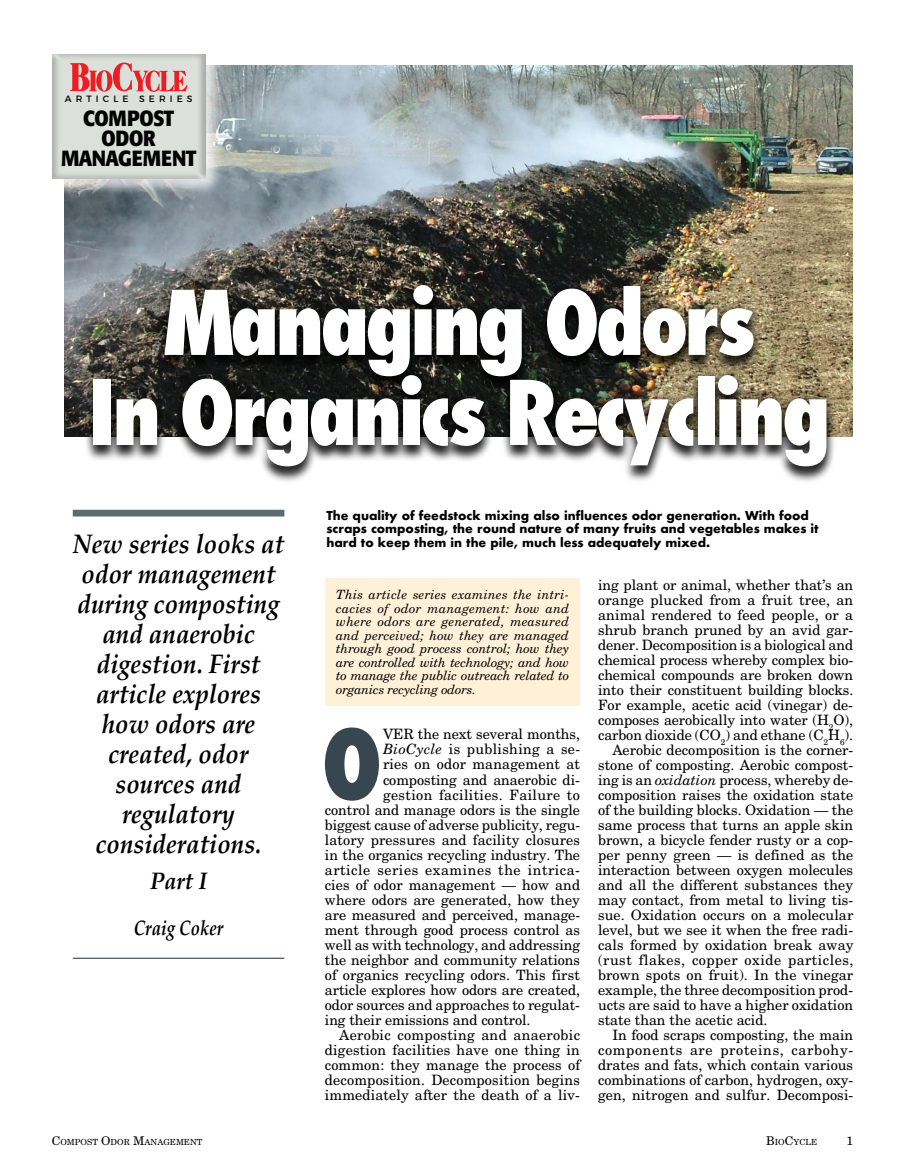
<style>
.page{position:relative;width:905px;height:1175px;background:#fff}
.page>*{position:absolute;margin:0;border:0;box-sizing:border-box;transform-origin:0 0}
.t1{font:800 condensed 93.9px "Futura";color:#37464f}
.t2{font:800 condensed 86.4px/90px "Futura";letter-spacing:-.05em;color:#fff;text-align:center}
.t3{font:italic 700 27px/30px "Palatino";color:#000;text-align:center;scale:.9 1}
.t4{font:italic 700 24px "Palatino";color:#000;scale:.9 1}
.t5{font:700 21.75px/20.4px "Formata";letter-spacing:-.01em;color:#000;text-align:center;scale:.9 1}
.t6{font:italic 700 21px "Palatino";color:#000;scale:.8 1}
.t7{font:14.25px "New Century Schlbk";color:#000}
.t8{font:14.25px "New Century Schlbk";letter-spacing:.025em;color:#000}
.t9{font:14.25px "New Century Schlbk";letter-spacing:.035em;color:#000}
.t10{font:14.25px "New Century Schlbk";letter-spacing:.05em;color:#000}
.t11{font:italic 12.75px/13.5px "New Century Schlbk";letter-spacing:-.015em;color:#000;text-align:justify}
.t12{font:700 12px/13.5px "Futura";color:#000}
.t13{font:12px "New Century Schlbk";color:#000}
.t14{font:9.15px "Montserrat";letter-spacing:.45em;color:#000}
.t15{font:8.4px "New Century Schlbk";color:#000}
.s1{font-style:italic}
.s2{font-size:12px}
</style>
<div class="page">
<img style="left:64px;top:65px;width:788px;height:371px">
<div style="left:85px;top:286px;width:749px;height:197px;background:#000;opacity:.8"></div>
<div style="left:82px;top:274px;width:755px;height:203px;background:#000;opacity:.55"></div>
<div style="left:34px;top:36px;width:190px;height:161px;background:#fff;opacity:.73"></div>
<div style="left:45px;top:48px;width:167px;height:132px;background:#000;opacity:.23"></div>
<svg style="left:70px;top:62px;width:117px;height:30px;background:#e19392"></svg>
<div style="left:73px;top:510px;width:211px;height:6px;background:#5b6b74"></div>
<hr style="left:73px;top:957px;width:211px;height:1px;background:#37464f">
<div style="left:325px;top:578px;width:254px;height:127px;background:#fff0d8"></div>
<p class="t14" style="left:65px;top:93px;width:129px">ARTICLE SERIES</p>
<h3 class="t5" style="left:61px;top:107px;width:152px">COMPOST<br>ODOR<br>MANAGEMENT</h3>
<h2 class="t2" style="left:88px;top:277px;width:744px">Managing Odors<br>In Organics Recycling</h2>
<h3 class="t3" style="left:73px;top:528px;width:236px">New series looks at odor management during composting and anaerobic digestion. First article explores how odors are created, odor sources and regulatory considerations.</h3>
<h3 class="t4" style="left:150px;top:866px;width:65px">Part I</h3>
<h3 class="t6" style="left:134px;top:915px;width:114px">Craig Coker</h3>
<p class="t12" style="left:326px;top:508px;width:494px">The quality of feedstock mixing also influences odor generation. With food scraps composting, the round nature of many fruits and vegetables makes it hard to keep them in the pile, much less adequately mixed.</p>
<p class="t11" style="left:336px;top:588px;width:234px">This article series examines the intri&shy;cacies of odor management: how and where odors are generated, measured and perceived; how they are managed through good process control; how they are controlled with technology; and how to manage the public outreach related to organics recycling odors.</p>
<p class="t7" style="left:598px;top:576px;width:257px">ing plant or animal, whether that’s an</p>
<p class="t7" style="left:598px;top:591px;width:257px">orange plucked from a fruit tree, an</p>
<p class="t7" style="left:598px;top:606px;width:256px">animal rendered to feed people, or a</p>
<p class="t7" style="left:598px;top:621px;width:257px">shrub branch pruned by an avid gar-</p>
<p class="t7" style="left:598px;top:636px;width:257px">dener. Decomposition is a biological and</p>
<p class="t7" style="left:598px;top:651px;width:257px">chemical process whereby complex bio-</p>
<p class="t7" style="left:598px;top:666px;width:257px">chemical compounds are broken down</p>
<p class="t7" style="left:598px;top:681px;width:257px">into their constituent building blocks.</p>
<p class="t7" style="left:598px;top:696px;width:256px">For example, acetic acid (vinegar) de-</p>
<p class="t7" style="left:598px;top:711px;width:257px">composes aerobically into water (H<sub>2</sub>O),</p>
<p class="t7" style="left:598px;top:726px;width:257px">carbon dioxide (CO<sub>2</sub>) and ethane (C<sub>2</sub>H<sub>6</sub>).</p>
<p class="t7" style="left:612px;top:741px;width:242px">Aerobic decomposition is the corner-</p>
<p class="t7" style="left:598px;top:756px;width:257px">stone of composting. Aerobic compost-</p>
<p class="t7" style="left:598px;top:771px;width:257px">ing is an <span class="s1">oxidation</span> process, whereby de-</p>
<p class="t7" style="left:598px;top:786px;width:257px">composition raises the oxidation state</p>
<p class="t7" style="left:598px;top:801px;width:257px">of the building blocks. Oxidation — the</p>
<p class="t7" style="left:598px;top:816px;width:257px">same process that turns an apple skin</p>
<p class="t7" style="left:598px;top:831px;width:256px">brown, a bicycle fender rusty or a cop-</p>
<p class="t7" style="left:598px;top:846px;width:257px">per penny green — is defined as the</p>
<p class="t7" style="left:598px;top:861px;width:257px">interaction between oxygen molecules</p>
<p class="t7" style="left:598px;top:876px;width:256px">and all the different substances they</p>
<p class="t7" style="left:598px;top:891px;width:257px">may contact, from metal to living tis-</p>
<p class="t7" style="left:598px;top:906px;width:257px">sue. Oxidation occurs on a molecular</p>
<p class="t7" style="left:598px;top:921px;width:256px">level, but we see it when the free radi-</p>
<p class="t7" style="left:598px;top:936px;width:257px">cals formed by oxidation break away</p>
<p class="t9" style="left:598px;top:951px;width:257px">(rust flakes, copper oxide particles,</p>
<p class="t7" style="left:598px;top:966px;width:257px">brown spots on fruit). In the vinegar</p>
<p class="t7" style="left:598px;top:981px;width:257px">example, the three decomposition prod-</p>
<p class="t7" style="left:598px;top:996px;width:257px">ucts are said to have a higher oxidation</p>
<p class="t7" style="left:598px;top:1011px;width:171px">state than the acetic acid.</p>
<p class="t7" style="left:612px;top:1026px;width:242px">In food scraps composting, the main</p>
<p class="t10" style="left:598px;top:1041px;width:256px">components are proteins, carbohy-</p>
<p class="t7" style="left:598px;top:1056px;width:257px">drates and fats, which contain various</p>
<p class="t7" style="left:598px;top:1071px;width:257px">combinations of carbon, hydrogen, oxy-</p>
<p class="t7" style="left:598px;top:1086px;width:257px">gen, nitrogen and sulfur. Decomposi-</p>
<h1 class="t1" style="left:321px;top:704px;width:63px">O</h1>
<p class="t7" style="left:383px;top:725px;width:198px">VER the next several months,</p>
<p class="t8" style="left:383px;top:740px;width:199px"><span class="s1">BioCycle</span> is publishing a se-</p>
<p class="t7" style="left:383px;top:755px;width:199px">ries on odor management at</p>
<p class="t7" style="left:383px;top:770px;width:198px">composting and anaerobic di-</p>
<p class="t8" style="left:383px;top:785px;width:198px">gestion facilities. Failure to</p>
<p class="t7" style="left:325px;top:800px;width:256px">control and manage odors is the single</p>
<p class="t7" style="left:325px;top:815px;width:257px">biggest cause of adverse publicity, regu-</p>
<p class="t7" style="left:325px;top:830px;width:256px">latory pressures and facility closures</p>
<p class="t7" style="left:325px;top:845px;width:257px">in the organics recycling industry. The</p>
<p class="t9" style="left:325px;top:860px;width:256px">article series examines the intrica-</p>
<p class="t7" style="left:325px;top:875px;width:257px">cies of odor management — how and</p>
<p class="t7" style="left:325px;top:890px;width:256px">where odors are generated, how they</p>
<p class="t7" style="left:325px;top:905px;width:257px">are measured and perceived, manage-</p>
<p class="t7" style="left:325px;top:920px;width:257px">ment through good process control as</p>
<p class="t7" style="left:325px;top:935px;width:257px">well as with technology, and addressing</p>
<p class="t7" style="left:325px;top:950px;width:257px">the neighbor and community relations</p>
<p class="t7" style="left:325px;top:965px;width:256px">of organics recycling odors. This first</p>
<p class="t7" style="left:325px;top:980px;width:257px">article explores how odors are created,</p>
<p class="t7" style="left:325px;top:995px;width:257px">odor sources and approaches to regulat-</p>
<p class="t7" style="left:325px;top:1011px;width:207px">ing their emissions and control.</p>
<p class="t8" style="left:339px;top:1026px;width:242px">Aerobic composting and anaerobic</p>
<p class="t7" style="left:325px;top:1041px;width:256px">digestion facilities have one thing in</p>
<p class="t7" style="left:325px;top:1056px;width:257px">common: they manage the process of</p>
<p class="t7" style="left:325px;top:1071px;width:256px">decomposition. Decomposition begins</p>
<p class="t7" style="left:325px;top:1086px;width:256px">immediately after the death of a liv-</p>
<p class="t15" style="left:52px;top:1136px;width:152px"><span class="s2">C</span>OMPOST <span class="s2">O</span>DOR <span class="s2">M</span>ANAGEMENT</p>
<p class="t15" style="left:766px;top:1136px;width:52px"><span class="s2">B</span>IO<span class="s2">C</span>YCLE</p>
<p class="t13" style="left:846px;top:1133px;width:8px">1</p>
</div>
